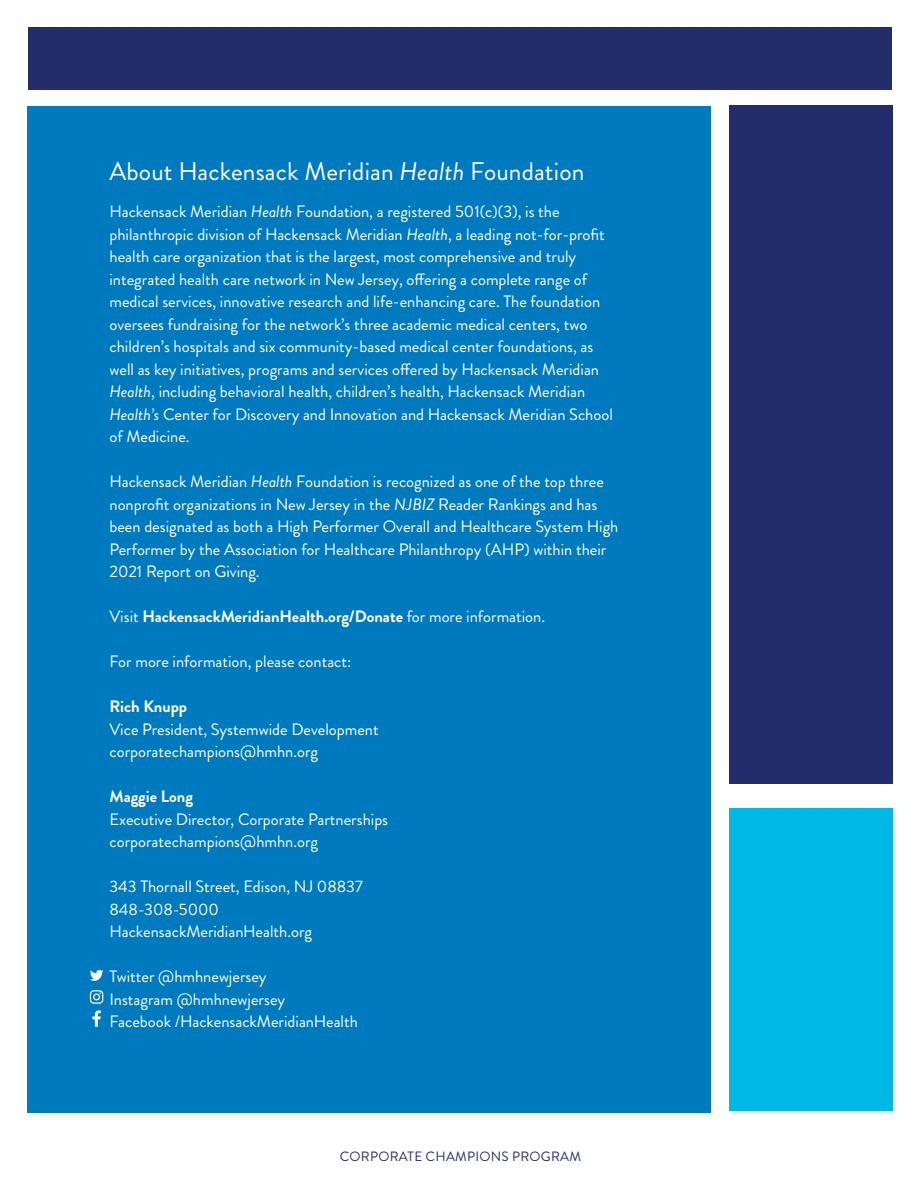
<style>
.page{position:relative;width:918px;height:1188px;background:#fff}
.page>*{position:absolute;margin:0;border:0;box-sizing:border-box;transform-origin:0 0}
.t1{font:25.5px "Brandon Grotesque";letter-spacing:.005em;color:#fff}
.t2{font:16.5px/22.5px "Brandon Grotesque";color:#fff}
.t3{font:700 16.5px "Brandon Grotesque";color:#fff}
.t4{font:13.5px "Brandon Grotesque";letter-spacing:.02em;color:#242d6b}
.s1{font-style:italic}
.s2{font-weight:400}
</style>
<div class="page">
<div style="left:729px;top:808px;width:163px;height:302px;background:#00b8e5"></div>
<div style="left:28px;top:27px;width:864px;height:63px;background:#242d6b"></div>
<div style="left:27px;top:106px;width:684px;height:1006px;background:#007abe"></div>
<svg style="left:92px;top:1010px;width:9px;height:17px"></svg>
<svg style="left:90px;top:990px;width:13px;height:14px"></svg>
<svg style="left:90px;top:970px;width:13px;height:11px"></svg>
<div style="left:729px;top:106px;width:163px;height:678px;background:#242d6b"></div>
<p class="t1" style="left:110px;top:154px;width:476px">About Hackensack Meridian <span class="s1">Health</span> Foundation</p>
<p class="t2" style="left:110px;top:200px;width:505px">Hackensack Meridian <span class="s1">Health</span> Foundation, a registered 501(c)(3), is the philanthropic division of Hackensack Meridian <span class="s1">Health</span>, a leading not-for-profit health care organization that is the largest, most comprehensive and truly integrated health care network in New Jersey, offering a complete range of medical services, innovative research and life-enhancing care. The foundation oversees fundraising for the network’s three academic medical centers, two children’s hospitals and six community-based medical center foundations, as well as key initiatives, programs and services offered by Hackensack Meridian <span class="s1">Health</span>, including behavioral health, children’s health, Hackensack Meridian <span class="s1">Health’s</span> Center for Discovery and Innovation and Hackensack Meridian School of Medicine.</p>
<p class="t2" style="left:110px;top:470px;width:511px">Hackensack Meridian <span class="s1">Health</span> Foundation is recognized as one of the top three nonprofit organizations in New Jersey in the <span class="s1">NJBIZ</span> Reader Rankings and has been designated as both a High Performer Overall and Healthcare System High Performer by the Association for Healthcare Philanthropy (AHP) within their 2021 Report on Giving.</p>
<p class="t3" style="left:110px;top:605px;width:437px"><span class="s2">Visit</span> HackensackMeridianHealth.org/Donate <span class="s2">for more information.</span></p>
<p class="t2" style="left:110px;top:650px;width:243px">For more information, please contact:</p>
<p class="t3" style="left:110px;top:695px;width:79px">Rich Knupp</p>
<p class="t2" style="left:110px;top:718px;width:271px">Vice President, Systemwide Development</p>
<p class="t2" style="left:110px;top:740px;width:210px">corporatechampions@hmhn.org</p>
<p class="t3" style="left:110px;top:785px;width:85px">Maggie Long</p>
<p class="t2" style="left:110px;top:808px;width:280px">Executive Director, Corporate Partnerships</p>
<p class="t2" style="left:110px;top:830px;width:210px">corporatechampions@hmhn.org</p>
<p class="t2" style="left:110px;top:875px;width:255px">343 Thornall Street, Edison, NJ 08837</p>
<p class="t2" style="left:110px;top:898px;width:111px">848-308-5000</p>
<p class="t2" style="left:110px;top:920px;width:204px">HackensackMeridianHealth.org</p>
<p class="t2" style="left:110px;top:965px;width:159px">Twitter @hmhnewjersey</p>
<p class="t2" style="left:110px;top:988px;width:177px">Instagram @hmhnewjersey</p>
<p class="t2" style="left:110px;top:1010px;width:250px">Facebook /HackensackMeridianHealth</p>
<p class="t4" style="left:340px;top:1147px;width:243px">CORPORATE CHAMPIONS PROGRAM</p>
</div>
